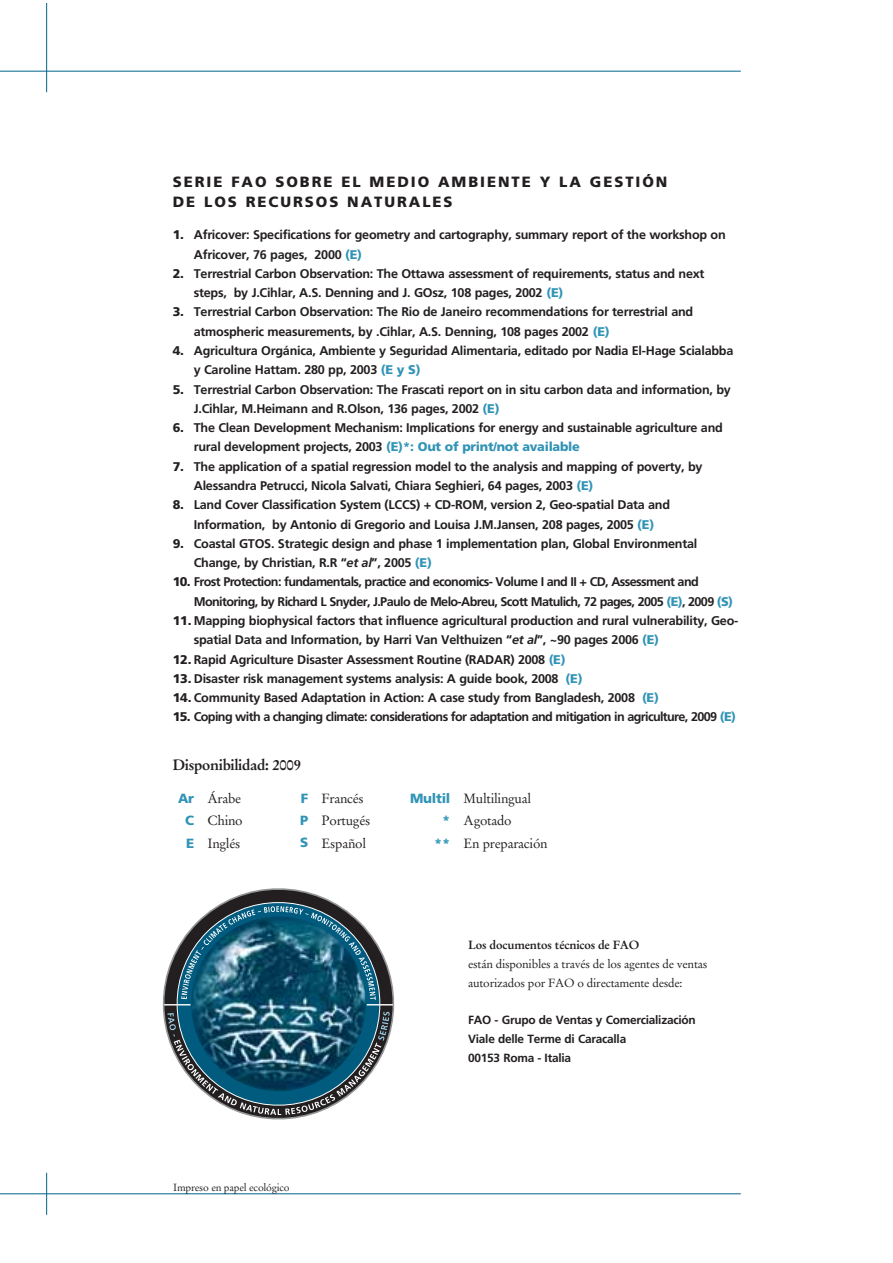
<style>
.page{position:relative;width:893px;height:1263px;background:#fff}
.page>*{position:absolute;margin:0;border:0;box-sizing:border-box;transform-origin:0 0}
.t1{font:900 14.85px/19.4px "Frutiger LT Std";letter-spacing:.13em;color:#231f20}
.t2{font:700 14.85px "Stempel Garamond";letter-spacing:-.02em;color:#231f20}
.t3{font:13.35px/22.2px "Stempel Garamond";letter-spacing:-.02em;color:#231f20}
.t4{font:900 13.35px/22.2px "Frutiger LT Std";letter-spacing:-.02em;color:#3194b6;text-align:center}
.t5{font:700 12.6px/19.4px "Frutiger LT Std";letter-spacing:-.02em;color:#231f20}
.t6{font:700 12.6px/19.4px "Frutiger LT Std";letter-spacing:-.05em;color:#231f20}
.t7{font:11.85px/18.9px "Stempel Garamond";letter-spacing:-.02em;color:#231f20}
.t8{font:700 11.85px/18.9px "Frutiger LT Std";letter-spacing:-.02em;color:#231f20}
.t9{font:700 11.85px "Stempel Garamond";letter-spacing:-.02em;color:#231f20}
.t10{font:10.35px "Stempel Garamond";letter-spacing:-.02em;color:#231f20}
.s1{font-weight:900}
.s2{font-weight:900;color:#3194b6}
.s3{font-style:italic}
</style>
<div class="page">
<hr style="left:0;top:1193px;width:740px;height:1px;background:#00658b">
<hr style="left:0;top:71px;width:740px;height:1px;background:#00658b">
<hr style="left:46px;top:4px;width:1px;height:88px;background:#00658b">
<hr style="left:46px;top:1173px;width:1px;height:42px;background:#00658b">
<svg style="left:163px;top:888px;width:231px;height:232px"></svg>
<svg style="left:167px;top:892px;width:224px;height:224px"></svg>
<img style="left:190px;top:1005px;width:177px;height:7px">
<img style="left:167px;top:1012px;width:222px;height:103px">
<svg style="left:164px;top:906px;width:229px;height:99px;background:#437184"></svg>
<p class="t1" style="left:173px;top:173px;width:496px">SERIE FAO SOBRE EL MEDIO AMBIENTE Y LA GESTIÓN<br>DE LOS RECURSOS NATURALES</p>
<p class="t5" style="left:194px;top:226px;width:533px;text-indent:-21px"><span class="s1">1.</span> Africover: Specifications for geometry and cartography, summary report of the workshop on<br>Africover, 76 pages, 2000 <span class="s2">(E)</span></p>
<p class="t5" style="left:194px;top:264px;width:512px;text-indent:-21px"><span class="s1">2.</span> Terrestrial Carbon Observation: The Ottawa assessment of requirements, status and next steps, by J.Cihlar, A.S. Denning and J. GOsz, 108 pages, 2002 <span class="s2">(E)</span></p>
<p class="t5" style="left:194px;top:303px;width:501px;text-indent:-21px"><span class="s1">3.</span> Terrestrial Carbon Observation: The Rio de Janeiro recommendations for terrestrial and atmospheric measurements, by .Cihlar, A.S. Denning, 108 pages 2002 <span class="s2">(E)</span></p>
<p class="t5" style="left:194px;top:342px;width:541px;text-indent:-21px"><span class="s1">4.</span> Agricultura Orgánica, Ambiente y Seguridad Alimentaria, editado por Nadia El-Hage Scialabba y Caroline Hattam. 280 pp, 2003 <span class="s2">(E y S)</span></p>
<p class="t5" style="left:194px;top:380px;width:538px;text-indent:-21px"><span class="s1">5.</span> Terrestrial Carbon Observation: The Frascati report on in situ carbon data and information, by<br>J.Cihlar, M.Heimann and R.Olson, 136 pages, 2002 <span class="s2">(E)</span></p>
<p class="t5" style="left:194px;top:419px;width:530px;text-indent:-21px"><span class="s1">6.</span> The Clean Development Mechanism: Implications for energy and sustainable agriculture and rural development projects, 2003 <span class="s2">(E)*: Out of print/not available</span></p>
<p class="t5" style="left:194px;top:457px;width:510px;text-indent:-21px"><span class="s1">7.</span> The application of a spatial regression model to the analysis and mapping of poverty, by<br>Alessandra Petrucci, Nicola Salvati, Chiara Seghieri, 64 pages, 2003 <span class="s2">(E)</span></p>
<p class="t5" style="left:173px;top:496px;width:499px;text-align:center"><span class="s1">8.</span> Land Cover Classification System (LCCS) + CD-ROM, version 2, Geo-spatial Data and<br>Information, by Antonio di Gregorio and Louisa J.M.Jansen, 208 pages, 2005 <span class="s2">(E)</span></p>
<p class="t5" style="left:194px;top:534px;width:505px;text-indent:-21px"><span class="s1">9.</span> Coastal GTOS. Strategic design and phase 1 implementation plan, Global Environmental<br>Change, by Christian, R.R “<span class="s3">et al</span>”, 2005 <span class="s2">(E)</span></p>
<p class="t6" style="left:194px;top:573px;width:541px;text-indent:-21px"><span class="s1">10.</span> Frost Protection: fundamentals, practice and economics- Volume I and II + CD, Assessment and<br>Monitoring, by Richard L Snyder, J.Paulo de Melo-Abreu, Scott Matulich, 72 pages, 2005 <span class="s2">(E)</span>, 2009 <span class="s2">(S)</span></p>
<p class="t5" style="left:194px;top:612px;width:546px;text-indent:-21px"><span class="s1">11.</span> Mapping biophysical factors that influence agricultural production and rural vulnerability, Geo&shy;spatial Data and Information, by Harri Van Velthuizen “<span class="s3">et al</span>”, ~90 pages 2006 <span class="s2">(E)</span></p>
<p class="t5" style="left:173px;top:650px;width:394px"><span class="s1">12.</span> Rapid Agriculture Disaster Assessment Routine (RADAR) 2008 <span class="s2">(E)</span></p>
<p class="t5" style="left:173px;top:669px;width:411px"><span class="s1">13.</span> Disaster risk management systems analysis: A guide book, 2008 <span class="s2">(E)</span></p>
<p class="t5" style="left:173px;top:689px;width:487px"><span class="s1">14.</span> Community Based Adaptation in Action: A case study from Bangladesh, 2008 <span class="s2">(E)</span></p>
<p class="t6" style="left:173px;top:708px;width:564px"><span class="s1">15.</span> Coping with a changing climate: considerations for adaptation and mitigation in agriculture, 2009 <span class="s2">(E)</span></p>
<p class="t2" style="left:173px;top:758px;width:130px">Disponibilidad: 2009</p>
<p class="t4" style="left:178px;top:788px;width:18px">Ar<br>C<br>E</p>
<p class="t3" style="left:207px;top:789px;width:37px;text-align:justify">Árabe Chino Inglés</p>
<p class="t4" style="left:300px;top:788px;width:10px;text-align:justify">F P S</p>
<p class="t3" style="left:321px;top:789px;width:50px">Francés<br>Portugés<br>Español</p>
<p class="t4" style="left:410px;top:788px;width:42px;text-align:right">Multil *<br>**</p>
<p class="t3" style="left:463px;top:789px;width:86px">Multilingual<br>Agotado<br>En preparación</p>
<p class="t10" style="left:173px;top:1183px;width:118px">Impreso en papel ecológico</p>
<p class="t9" style="left:468px;top:939px;width:172px">Los documentos técnicos de FAO</p>
<p class="t7" style="left:468px;top:955px;width:241px">están disponibles a través de los agentes de ventas autorizados por FAO o directamente desde:</p>
<p class="t8" style="left:468px;top:1011px;width:229px">FAO - Grupo de Ventas y Comercialización<br>Viale delle Terme di Caracalla<br>00153 Roma - Italia</p>
</div>
